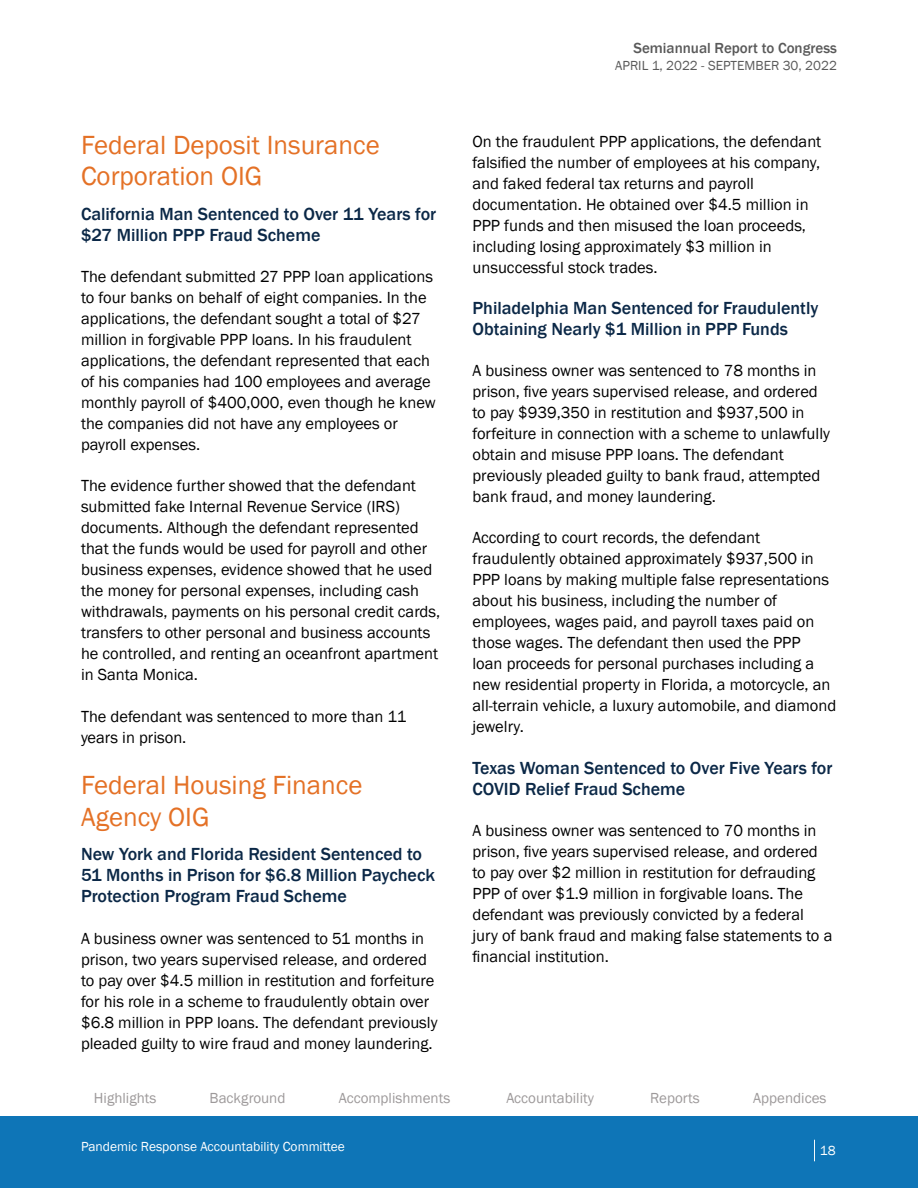
<style>
.page{position:relative;width:918px;height:1188px;background:#fff}
.page>*{position:absolute;margin:0;border:0;box-sizing:border-box;transform-origin:0 0}
.t1{font:27px/31.5px "Franklin Gothic";color:#e47126}
.t2{font:500 18px/21px "Franklin Gothic";color:#0b2847}
.t3{font:16.5px/21px "Franklin Gothic";color:#000}
.t4{font:15px "Franklin Gothic";color:#9d999a}
.t5{font:500 15px "Franklin Gothic";color:#5a5a5a}
.t6{font:13.5px "Franklin Gothic";color:#fff}
.t7{font:13.5px "Franklin Gothic";color:#5a5a5a}
</style>
<div class="page">
<div style="left:0;top:1117px;width:918px;height:71px;background:#0e75b7"></div>
<svg style="left:814px;top:1140px;width:1px;height:21px"></svg>
<h3 class="t1" style="left:81px;top:130px;width:300px">Federal Deposit Insurance<br>Corporation OIG</h3>
<p class="t2" style="left:81px;top:204px;width:357px">California Man Sentenced to Over 11 Years for $27 Million PPP Fraud Scheme</p>
<p class="t3" style="left:81px;top:267px;width:356px">The defendant submitted 27 PPP loan applications to four banks on behalf of eight companies. In the applications, the defendant sought a total of $27 million in forgivable PPP loans. In his fraudulent applications, the defendant represented that each of his companies had 100 employees and average monthly payroll of $400,000, even though he knew the companies did not have any employees or payroll expenses.</p>
<p class="t3" style="left:81px;top:476px;width:361px">The evidence further showed that the defendant submitted fake Internal Revenue Service (IRS) documents. Although the defendant represented that the funds would be used for payroll and other business expenses, evidence showed that he used the money for personal expenses, including cash withdrawals, payments on his personal credit cards, transfers to other personal and business accounts he controlled, and renting an oceanfront apartment in Santa Monica.</p>
<p class="t3" style="left:81px;top:706px;width:327px">The defendant was sentenced to more than 11 years in prison.</p>
<h3 class="t1" style="left:81px;top:770px;width:283px">Federal Housing Finance<br>Agency OIG</h3>
<p class="t2" style="left:81px;top:844px;width:356px">New York and Florida Resident Sentenced to<br>51 Months in Prison for $6.8 Million Paycheck<br>Protection Program Fraud Scheme</p>
<p class="t3" style="left:81px;top:928px;width:358px">A business owner was sentenced to 51 months in prison, two years supervised release, and ordered to pay over $4.5 million in restitution and forfeiture for his role in a scheme to fraudulently obtain over $6.8 million in PPP loans. The defendant previously pleaded guilty to wire fraud and money laundering.</p>
<p class="t5" style="left:633px;top:39px;width:205px">Semiannual Report to Congress</p>
<p class="t7" style="left:615px;top:57px;width:223px">APRIL 1, 2022 - SEPTEMBER 30, 2022</p>
<p class="t3" style="left:472px;top:131px;width:350px">On the fraudulent PPP applications, the defendant falsified the number of employees at his company, and faked federal tax returns and payroll documentation. He obtained over $4.5 million in PPP funds and then misused the loan proceeds, including losing approximately $3 million in unsuccessful stock trades.</p>
<p class="t2" style="left:472px;top:297px;width:347px">Philadelphia Man Sentenced for Fraudulently<br>Obtaining Nearly $1 Million in PPP Funds</p>
<p class="t3" style="left:472px;top:360px;width:359px">A business owner was sentenced to 78 months in prison, five years supervised release, and ordered to pay $939,350 in restitution and $937,500 in forfeiture in connection with a scheme to unlawfully obtain and misuse PPP loans. The defendant previously pleaded guilty to bank fraud, attempted bank fraud, and money laundering.</p>
<p class="t3" style="left:472px;top:528px;width:365px">According to court records, the defendant fraudulently obtained approximately $937,500 in PPP loans by making multiple false representations about his business, including the number of employees, wages paid, and payroll taxes paid on those wages. The defendant then used the PPP<br>loan proceeds for personal purchases including a new residential property in Florida, a motorcycle, an all-terrain vehicle, a luxury automobile, and diamond jewelry.</p>
<p class="t2" style="left:472px;top:757px;width:361px">Texas Woman Sentenced to Over Five Years for<br>COVID Relief Fraud Scheme</p>
<p class="t3" style="left:472px;top:820px;width:361px">A business owner was sentenced to 70 months in prison, five years supervised release, and ordered to pay over $2 million in restitution for defrauding PPP of over $1.9 million in forgivable loans. The defendant was previously convicted by a federal jury of bank fraud and making false statements to a financial institution.</p>
<p class="t4" style="left:94px;top:1089px;width:64px">Highlights</p>
<p class="t4" style="left:210px;top:1089px;width:77px">Background</p>
<p class="t4" style="left:339px;top:1089px;width:113px">Accomplishments</p>
<p class="t4" style="left:506px;top:1089px;width:89px">Accountability</p>
<p class="t4" style="left:650px;top:1089px;width:51px">Reports</p>
<p class="t4" style="left:753px;top:1089px;width:75px">Appendices</p>
<p class="t6" style="left:81px;top:1138px;width:265px">Pandemic Response Accountability Committee</p>
<p class="t6" style="left:820px;top:1142px;width:17px">18</p>
</div>
